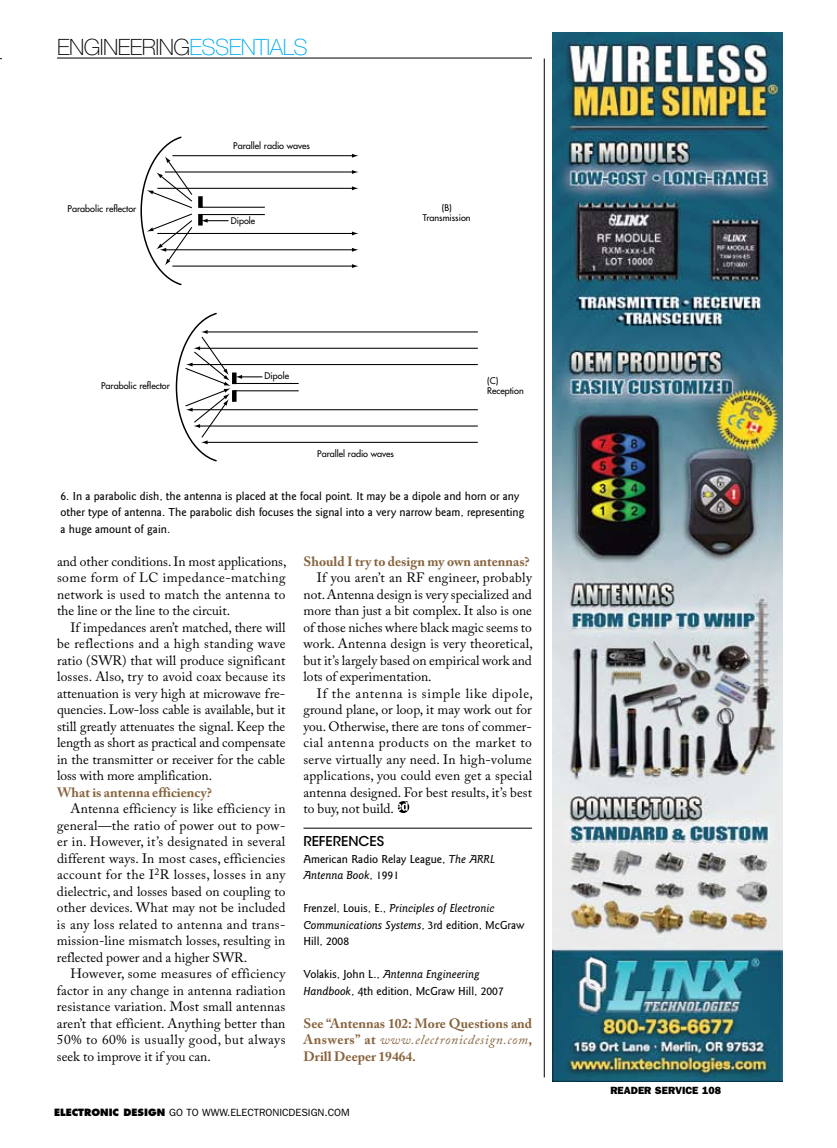
<style>
.page{position:relative;width:837px;height:1148px;background:#fff}
.page>*{position:absolute;margin:0;border:0;box-sizing:border-box;transform-origin:0 0}
.t1{font:100 22.5px "Helvetica Neue LT Std";letter-spacing:-.025em;color:#000}
.t2{font:13.5px/16.5px "Adobe Caslon Pro";color:#000;text-align:justify}
.t3{font:700 13.5px/16.5px "Adobe Caslon Pro";color:#87633d;text-align:justify}
.t4{font:500 13.5px "ITC Avant Garde Std";color:#000}
.t5{font:500 12px/16.5px "Goudy Sans Std";color:#000}
.t6{font:10.5px "ITC Franklin Gothic Std";color:#000}
.t7{font:10.5px "ITC Franklin Gothic Std Hvy";color:#000}
.t8{font:500 9px/10.5px "Futura Std";color:#000;text-align:center}
.s1{color:#00aeef}
.s2{font-style:italic}
.s3{font-weight:400;font-style:italic}
.s4{font-family:"Futura Std";font-weight:800;font-size:9.75px}
</style>
<div class="page">
<hr style="left:544px;top:58px;width:1px;height:1019px;background:#000">
<hr style="left:57px;top:58px;width:475px;height:1px;background:#000">
<hr style="left:303px;top:828px;width:229px;height:1px;background:#000">
<svg style="left:398px;top:801px;width:11px;height:12px"></svg>
<div style="left:198px;top:196px;width:5px;height:12px;background:#000"></div>
<div style="left:198px;top:214px;width:5px;height:11px;background:#000"></div>
<hr style="left:200px;top:207px;width:65px;height:1px;background:#000">
<hr style="left:200px;top:214px;width:65px;height:1px;background:#000">
<hr style="left:172px;top:155px;width:181px;height:1px;background:#000">
<svg style="left:352px;top:154px;width:7px;height:4px"></svg>
<hr style="left:165px;top:171px;width:188px;height:1px;background:#000">
<svg style="left:352px;top:170px;width:6px;height:4px"></svg>
<hr style="left:157px;top:188px;width:196px;height:1px;background:#000">
<svg style="left:352px;top:186px;width:7px;height:4px"></svg>
<hr style="left:172px;top:265px;width:181px;height:2px;background:#000">
<svg style="left:352px;top:264px;width:7px;height:4px"></svg>
<hr style="left:165px;top:249px;width:188px;height:1px;background:#000">
<svg style="left:352px;top:248px;width:7px;height:4px"></svg>
<hr style="left:157px;top:233px;width:196px;height:1px;background:#000">
<svg style="left:352px;top:231px;width:7px;height:4px"></svg>
<svg style="left:140px;top:136px;width:53px;height:150px"></svg>
<hr style="left:234px;top:383px;width:65px;height:1px;background:#000">
<hr style="left:234px;top:390px;width:65px;height:1px;background:#000">
<hr style="left:206px;top:331px;width:272px;height:1px;background:#000">
<hr style="left:199px;top:348px;width:279px;height:1px;background:#000">
<hr style="left:191px;top:364px;width:287px;height:1px;background:#000">
<hr style="left:206px;top:442px;width:272px;height:1px;background:#000">
<hr style="left:199px;top:425px;width:279px;height:1px;background:#000">
<hr style="left:191px;top:409px;width:287px;height:1px;background:#000">
<svg style="left:202px;top:219px;width:26px;height:4px"></svg>
<svg style="left:175px;top:312px;width:87px;height:150px"></svg>
<img style="left:552px;top:32px;width:230px;height:1049px">
<h1 class="t1" style="left:57px;top:34px;width:252px">ENGINEERING<span class="s1">ESSENTIALS</span></h1>
<p class="t8" style="left:233px;top:141px;width:78px">Parallel radio waves</p>
<p class="t8" style="left:68px;top:203px;width:70px">Parabolic reflector</p>
<p class="t8" style="left:423px;top:202px;width:49px">(B)<br>Transmission</p>
<p class="t8" style="left:231px;top:216px;width:26px">Dipole</p>
<p class="t8" style="left:101px;top:381px;width:70px">Parabolic reflector</p>
<p class="t8" style="left:265px;top:371px;width:26px">Dipole</p>
<p class="t8" style="left:317px;top:448px;width:78px">Parallel radio waves</p>
<p class="t8" style="left:487px;top:375px;width:38px;text-align:left">(C)<br>Reception</p>
<p class="t5" style="left:60px;top:488px;width:465px">6. In a parabolic dish, the antenna is placed at the focal point. It may be a dipole and horn or any other type of antenna. The parabolic dish focuses the signal into a very narrow beam, representing a huge amount of gain.</p>
<p class="t2" style="left:57px;top:553px;width:231px">and other conditions. In most applications, some form of LC impedance-matching network is used to match the antenna to the line or the line to the circuit.</p>
<p class="t2" style="left:57px;top:619px;width:230px;text-indent:14px">If impedances aren’t matched, there will be reflections and a high standing wave ratio (SWR) that will produce significant losses. Also, try to avoid coax because its attenuation is very high at microwave fre&shy;quencies. Low-loss cable is available, but it still greatly attenuates the signal. Keep the length as short as practical and compensate in the transmitter or receiver for the cable loss with more amplification.</p>
<p class="t3" style="left:57px;top:784px;width:156px">What is antenna efficiency?</p>
<p class="t2" style="left:57px;top:800px;width:230px;text-indent:14px">Antenna efficiency is like efficiency in general—the ratio of power out to pow&shy;er in. However, it’s designated in several different ways. In most cases, efficiencies account for the I<sup>2</sup>R losses, losses in any dielectric, and losses based on coupling to other devices. What may not be included is any loss related to antenna and trans&shy;mission-line mismatch losses, resulting in reflected power and a higher SWR.</p>
<p class="t2" style="left:57px;top:965px;width:230px;text-indent:13px">However, some measures of efficiency factor in any change in antenna radiation resistance variation. Most small antennas aren’t that efficient. Anything better than 50% to 60% is usually good, but always seek to improve it if you can.</p>
<p class="t3" style="left:303px;top:553px;width:228px">Should I try to design my own antennas?</p>
<p class="t2" style="left:303px;top:569px;width:231px;text-indent:14px">If you aren’t an RF engineer, probably not. Antenna design is very specialized and more than just a bit complex. It also is one of those niches where black magic seems to work. Antenna design is very theoretical, but it’s largely based on empirical work and lots of experimentation.</p>
<p class="t2" style="left:303px;top:685px;width:231px;text-indent:14px">If the antenna is simple like dipole, ground plane, or loop, it may work out for you. Otherwise, there are tons of commer&shy;cial antenna products on the market to serve virtually any need. In high-volume applications, you could even get a special antenna designed. For best results, it’s best to buy, not build.</p>
<p class="t4" style="left:303px;top:833px;width:82px">REFERENCES</p>
<p class="t5" style="left:303px;top:851px;width:193px">American Radio Relay League, <span class="s2">The ARRL<br>Antenna Book</span>, 1991</p>
<p class="t5" style="left:303px;top:900px;width:222px">Frenzel, Louis, E., <span class="s2">Principles of Electronic<br>Communications Systems</span>, 3rd edition, McGraw<br>Hill, 2008</p>
<p class="t5" style="left:303px;top:966px;width:202px">Volakis, John L., <span class="s2">Antenna Engineering<br>Handbook</span>, 4th edition, McGraw Hill, 2007</p>
<p class="t3" style="left:303px;top:1015px;width:230px">See “Antennas 102: More Questions and Answers” at <span class="s3">www.electronicdesign.com</span>, Drill Deeper 19464.</p>
<p class="t6" style="left:54px;top:1105px;width:297px"><span class="s4">ELECTRONIC DESIGN</span> GO TO WWW.ELECTRONICDESIGN.COM</p>
<p class="t7" style="left:611px;top:1084px;width:112px">READER SERVICE 108</p>
</div>
